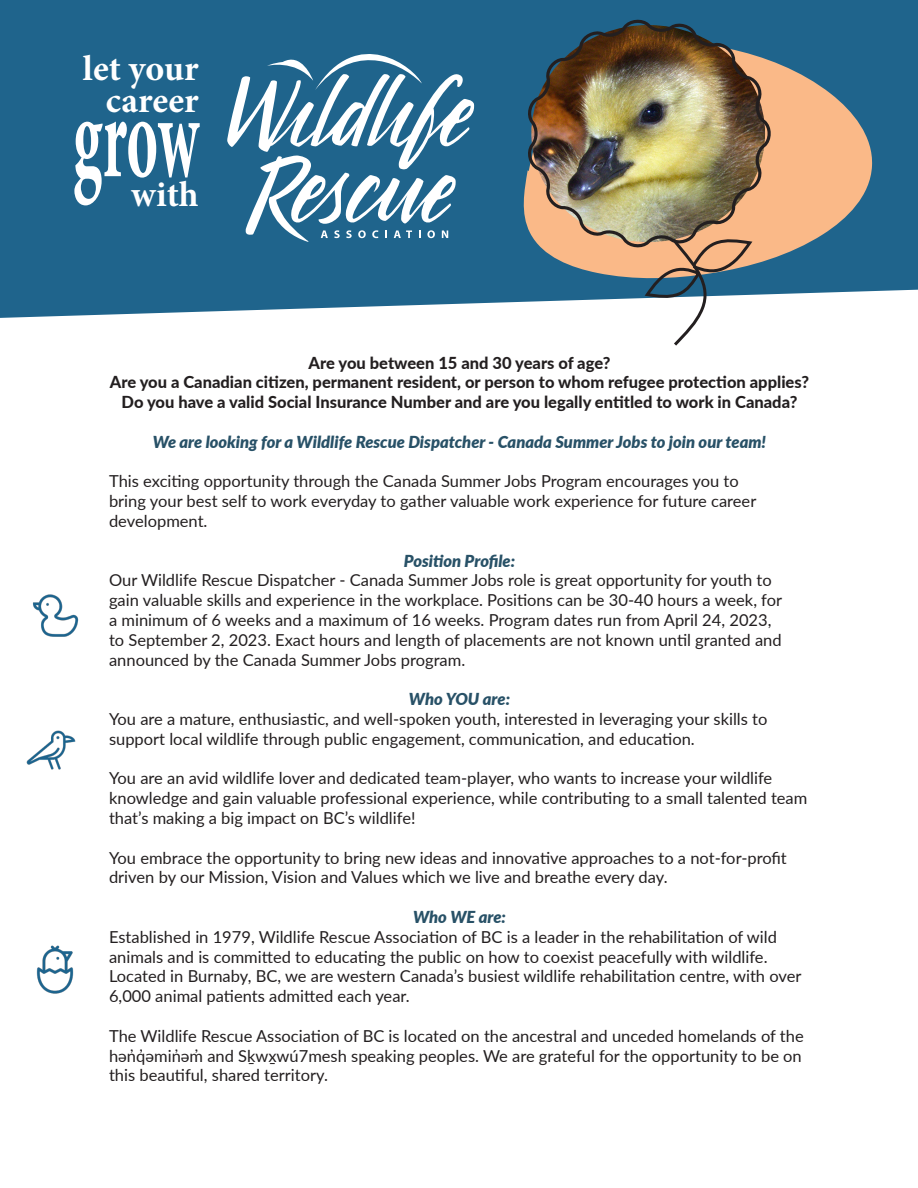
<style>
.page{position:relative;width:918px;height:1188px;background:#fff}
.page>*{position:absolute;margin:0;border:0;box-sizing:border-box;transform-origin:0 0}
.t1{font:700 120px "Minion Pro";color:#fff;scale:.5 1}
.t2{font:700 36px/31.5px "Minion Pro";color:#fff;text-align:right}
.t3{font:16.5px/19.8px "Lato";color:#231f20}
.t4{font:800 16.5px "Lato";color:#231f20}
.Paragraph_Style_1{font:italic 900 16.5px "Lato";color:#285167}
</style>
<div class="page">
<svg style="left:0;top:0;width:918px;height:318px;background:#2e6e94"></svg>
<svg style="left:520px;top:39px;width:353px;height:242px;background:#949189"></svg>
<img style="left:527px;top:19px;width:244px;height:229px">
<svg style="left:227px;top:54px;width:247px;height:188px"></svg>
<svg style="left:642px;top:199px;width:113px;height:147px"></svg>
<img style="left:32px;top:594px;width:47px;height:43px">
<img style="left:26px;top:730px;width:50px;height:40px">
<img style="left:36px;top:945px;width:38px;height:49px">
<p class="t2" style="left:83px;top:52px;width:117px">let your career</p>
<p class="t1" style="left:73px;top:53px;width:253px">grow</p>
<p class="t2" style="left:131px;top:178px;width:69px">with</p>
<p class="t4" style="left:309px;top:350px;width:303px">Are you between 15 and 30 years of age?</p>
<p class="t4" style="left:110px;top:370px;width:701px">Are you a Canadian citizen, permanent resident, or person to whom refugee protection applies?</p>
<p class="t4" style="left:122px;top:390px;width:677px">Do you have a valid Social Insurance Number and are you legally entitled to work in Canada?</p>
<p class="Paragraph_Style_1" style="left:153px;top:429px;width:615px">We are looking for a Wildlife Rescue Dispatcher - Canada Summer Jobs to join our team!</p>
<p class="t3" style="left:109px;top:471px;width:649px">This exciting opportunity through the Canada Summer Jobs Program encourages you to bring your best self to work everyday to gather valuable work experience for future career development.</p>
<p class="Paragraph_Style_1" style="left:404px;top:548px;width:113px">Position Profile:</p>
<p class="t3" style="left:109px;top:570px;width:675px">Our Wildlife Rescue Dispatcher - Canada Summer Jobs role is great opportunity for youth to gain valuable skills and experience in the workplace. Positions can be 30-40 hours a week, for a minimum of 6 weeks and a maximum of 16 weeks. Program dates run from April 24, 2023, to September 2, 2023. Exact hours and length of placements are not known until granted and announced by the Canada Summer Jobs program.</p>
<p class="Paragraph_Style_1" style="left:409px;top:687px;width:103px">Who YOU are:</p>
<p class="t3" style="left:109px;top:708px;width:660px">You are a mature, enthusiastic, and well-spoken youth, interested in leveraging your skills to support local wildlife through public engagement, communication, and education.</p>
<p class="t3" style="left:109px;top:768px;width:700px">You are an avid wildlife lover and dedicated team-player, who wants to increase your wildlife knowledge and gain valuable professional experience, while contributing to a small talented team that’s making a big impact on BC’s wildlife!</p>
<p class="t3" style="left:109px;top:847px;width:679px">You embrace the opportunity to bring new ideas and innovative approaches to a not-for-profit driven by our Mission, Vision and Values which we live and breathe every day.</p>
<p class="Paragraph_Style_1" style="left:413px;top:905px;width:94px">Who WE are:</p>
<p class="t3" style="left:109px;top:926px;width:694px">Established in 1979, Wildlife Rescue Association of BC is a leader in the rehabilitation of wild animals and is committed to educating the public on how to coexist peacefully with wildlife.<br>Located in Burnaby, BC, we are western Canada’s busiest wildlife rehabilitation centre, with over 6,000 animal patients admitted each year.</p>
<p class="t3" style="left:109px;top:1025px;width:696px;text-align:justify">The Wildlife Rescue Association of BC is located on the ancestral and unceded homelands of the hən̓ q̓ əmin̓ əm̓ and Sḵwx̱wú7mesh speaking peoples. We are grateful for the opportunity to be on this beautiful, shared territory.</p>
</div>
